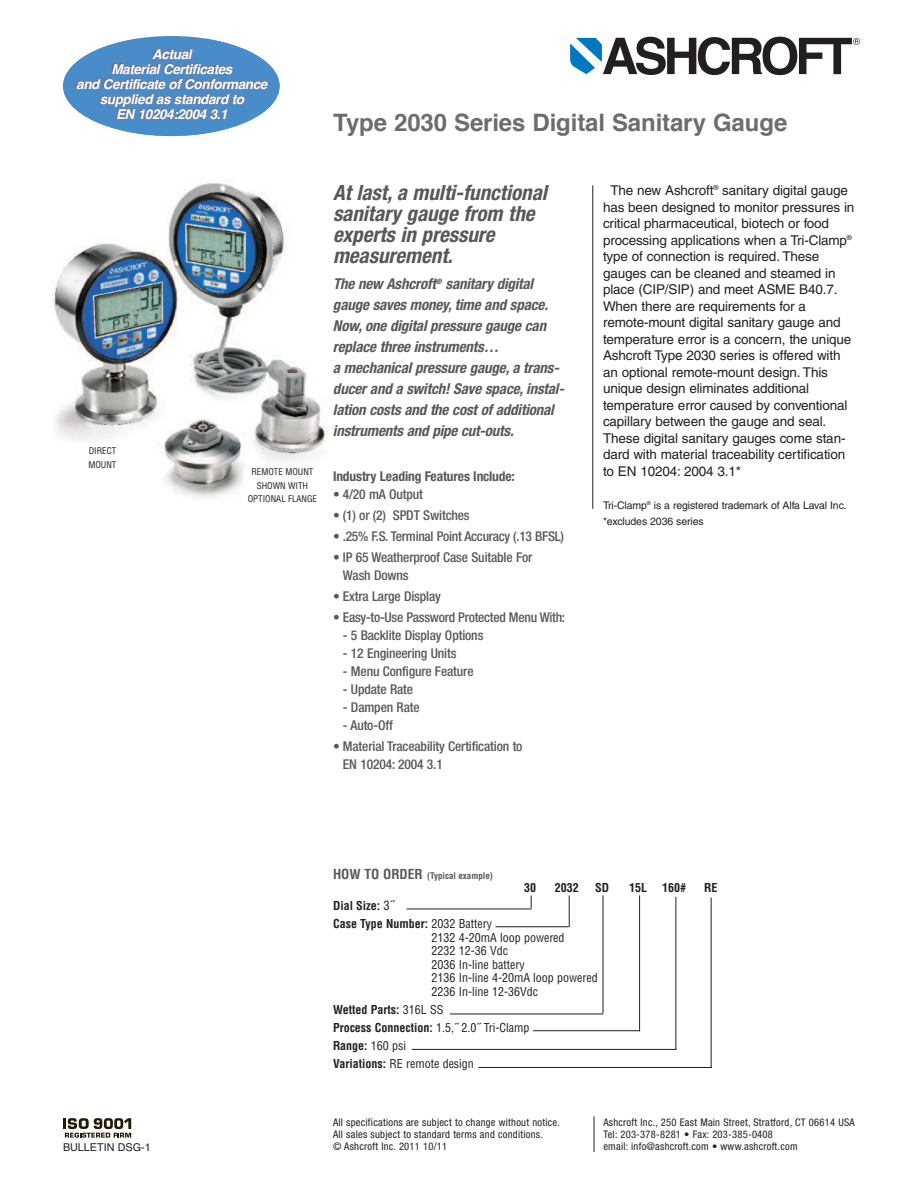
<style>
.page{position:relative;width:918px;height:1188px;background:#fff}
.page>*{position:absolute;margin:0;border:0;box-sizing:border-box;transform-origin:0 0}
.t1{font:700 24px "Helvetica";letter-spacing:-.005em;color:#6c6d70}
.t2{font:italic 700 condensed 21px/21px "Helvetica Neue";color:#57585a}
.t3{font:italic 700 condensed 15px/21px "Helvetica Neue";letter-spacing:-.01em;color:#57585a}
.t4{font:13.5px/16.5px "Helvetica";letter-spacing:-.01em;color:#231f20}
.t5{font:500 condensed 13.5px/18px "Helvetica Neue";letter-spacing:-.01em;color:#57585a}
.t6{font:italic 700 13.5px/15px "Helvetica";letter-spacing:-.03em;color:#fff;text-align:center}
.t7{font:700 condensed 13.5px "Helvetica Neue";letter-spacing:-.01em;color:#57585a}
.t8{font:700 condensed 12px/18px "Helvetica";color:#231f20}
.t9{font:condensed 12px/13.5px "Helvetica";color:#231f20}
.t10{font:10.8px "Helvetica";color:#231f20}
.t11{font:condensed 10.5px/12px "Helvetica Neue";letter-spacing:.025em;color:#231f20}
.t12{font:10.5px/16.5px "Helvetica";letter-spacing:-.01em;color:#231f20}
.t13{font:condensed 9px/13.5px "Helvetica";color:#231f20}
.t14{font:700 condensed 9px "Helvetica";color:#57585a}
.s1{font-size:13.5px}
.s2{font-weight:400;font-size:12.6px}
.s3{font-weight:400}
</style>
<div class="page">
<img style="left:53px;top:180px;width:275px;height:318px">
<svg style="left:64px;top:1118px;width:67px;height:20px"></svg>
<hr style="left:592px;top:185px;width:1px;height:324px;background:#231f20">
<svg style="left:570px;top:37px;width:290px;height:38px"></svg>
<svg style="left:531px;top:895px;width:1px;height:14px"></svg>
<hr style="left:569px;top:895px;width:1px;height:32px;background:#231f20">
<hr style="left:603px;top:895px;width:1px;height:119px;background:#231f20">
<hr style="left:639px;top:895px;width:1px;height:136px;background:#231f20">
<hr style="left:676px;top:897px;width:1px;height:153px;background:#231f20">
<hr style="left:711px;top:898px;width:1px;height:170px;background:#231f20">
<hr style="left:406px;top:909px;width:125px;height:1px;background:#231f20">
<hr style="left:495px;top:926px;width:74px;height:1px;background:#231f20">
<hr style="left:450px;top:1014px;width:153px;height:1px;background:#231f20">
<hr style="left:533px;top:1030px;width:107px;height:1px;background:#231f20">
<hr style="left:478px;top:1067px;width:234px;height:1px;background:#231f20">
<hr style="left:412px;top:1049px;width:265px;height:1px;background:#231f20">
<hr style="left:594px;top:1116px;width:1px;height:36px;background:#231f20">
<div style="left:81px;top:447px;width:43px;height:31px;background:#fff"></div>
<div style="left:244px;top:468px;width:76px;height:45px;background:#fff"></div>
<img style="left:63px;top:39px;width:217px;height:97px">
<p class="t6" style="left:76px;top:47px;width:193px">Actual<br>Material Certificates<br>and Certificate of Conformance supplied as standard to<br>EN 10204:2004 3.1</p>
<h1 class="t1" style="left:333px;top:112px;width:456px">Type 2030 Series Digital Sanitary Gauge</h1>
<p class="t13" style="left:88px;top:444px;width:29px">DIRECT<br>MOUNT</p>
<p class="t13" style="left:248px;top:465px;width:71px;text-align:center">REMOTE MOUNT<br>SHOWN WITH<br>OPTIONAL FLANGE</p>
<h2 class="t2" style="left:333px;top:182px;width:215px">At last, a multi-functional sanitary gauge from the experts in pressure measurement.</h2>
<p class="t3" style="left:333px;top:273px;width:231px">The new Ashcroft<sup>®</sup> sanitary digital gauge saves money, time and space.<br>Now, one digital pressure gauge can replace three instruments…<br>a mechanical pressure gauge, a trans&shy;ducer and a switch! Save space, instal&shy;lation costs and the cost of additional instruments and pipe cut-outs.</p>
<p class="t7" style="left:333px;top:468px;width:183px">Industry Leading Features Include:</p>
<p class="t5" style="left:333px;top:485px;width:92px">• 4/20 mA Output</p>
<p class="t5" style="left:333px;top:506px;width:138px">• (1) or (2) SPDT Switches</p>
<p class="t5" style="left:333px;top:527px;width:233px">• .25% F.S. Terminal Point Accuracy (.13 BFSL)</p>
<p class="t5" style="left:343px;top:548px;width:191px;text-indent:-10px">• IP 65 Weatherproof Case Suitable For<br>Wash Downs</p>
<p class="t5" style="left:333px;top:587px;width:109px">• Extra Large Display</p>
<p class="t5" style="left:333px;top:608px;width:234px">• Easy-to-Use Password Protected Menu With:</p>
<p class="t5" style="left:343px;top:626px;width:142px">- 5 Backlite Display Options</p>
<p class="t5" style="left:343px;top:644px;width:115px">- 12 Engineering Units</p>
<p class="t5" style="left:343px;top:662px;width:132px">- Menu Configure Feature</p>
<p class="t5" style="left:343px;top:680px;width:72px">- Update Rate</p>
<p class="t5" style="left:343px;top:698px;width:78px">- Dampen Rate</p>
<p class="t5" style="left:343px;top:716px;width:51px">- Auto-Off</p>
<p class="t5" style="left:343px;top:737px;width:181px;text-indent:-10px">• Material Traceability Certification to<br>EN 10204: 2004 3.1</p>
<p class="t4" style="left:603px;top:183px;width:253px;text-indent:7px">The new Ashcroft<sup>®</sup> sanitary digital gauge has been designed to monitor pressures in critical pharmaceutical, biotech or food processing applications when a Tri-Clamp<sup>® </sup>type of connection is required. These gauges can be cleaned and steamed in place (CIP/SIP) and meet ASME B40.7.<br>When there are requirements for a remote-mount digital sanitary gauge and temperature error is a concern, the unique Ashcroft Type 2030 series is offered with an optional remote-mount design. This unique design eliminates additional temperature error caused by conventional capillary between the gauge and seal.<br>These digital sanitary gauges come stan&shy;dard with material traceability certification to EN 10204: 2004 3.1*</p>
<p class="t12" style="left:603px;top:498px;width:245px">Tri-Clamp<sup>®</sup> is a registered trademark of Alfa Laval Inc. *excludes 2036 series</p>
<p class="t10" style="left:63px;top:1144px;width:89px">BULLETIN DSG-1</p>
<p class="t14" style="left:333px;top:870px;width:161px"><span class="s1">HOW TO ORDER</span> (Typical example)</p>
<p class="t8" style="left:524px;top:879px;width:13px">30</p>
<p class="t8" style="left:555px;top:879px;width:25px">2032</p>
<p class="t8" style="left:595px;top:879px;width:16px">SD</p>
<p class="t8" style="left:629px;top:879px;width:19px">15L</p>
<p class="t8" style="left:662px;top:879px;width:25px">160#</p>
<p class="t8" style="left:704px;top:879px;width:15px">RE</p>
<p class="t8" style="left:333px;top:897px;width:161px">Dial Size: <span class="s2">3˝<br></span>Case Type Number: <span class="s3">2032 Battery</span></p>
<p class="t9" style="left:431px;top:931px;width:168px">2132 4-20mA loop powered<br>2232 12-36 Vdc<br>2036 In-line battery<br>2136 In-line 4-20mA loop powered<br>2236 In-line 12-36Vdc</p>
<p class="t8" style="left:333px;top:1001px;width:198px">Wetted Parts: <span class="s3">316L SS<br></span>Process Connection: <span class="s3">1.5,˝ 2.0˝ Tri-Clamp<br></span>Range: <span class="s3">160 psi<br></span>Variations: <span class="s3">RE remote design</span></p>
<p class="t11" style="left:333px;top:1116px;width:228px">All specifications are subject to change without notice.<br>All sales subject to standard terms and conditions.<br>© Ashcroft Inc. 2011 10/11</p>
<p class="t11" style="left:603px;top:1116px;width:253px">Ashcroft Inc., 250 East Main Street, Stratford, CT 06614 USA<br>Tel: 203-378-8281 • Fax: 203-385-0408<br>email: info@ashcroft.com • www.ashcroft.com</p>
</div>
